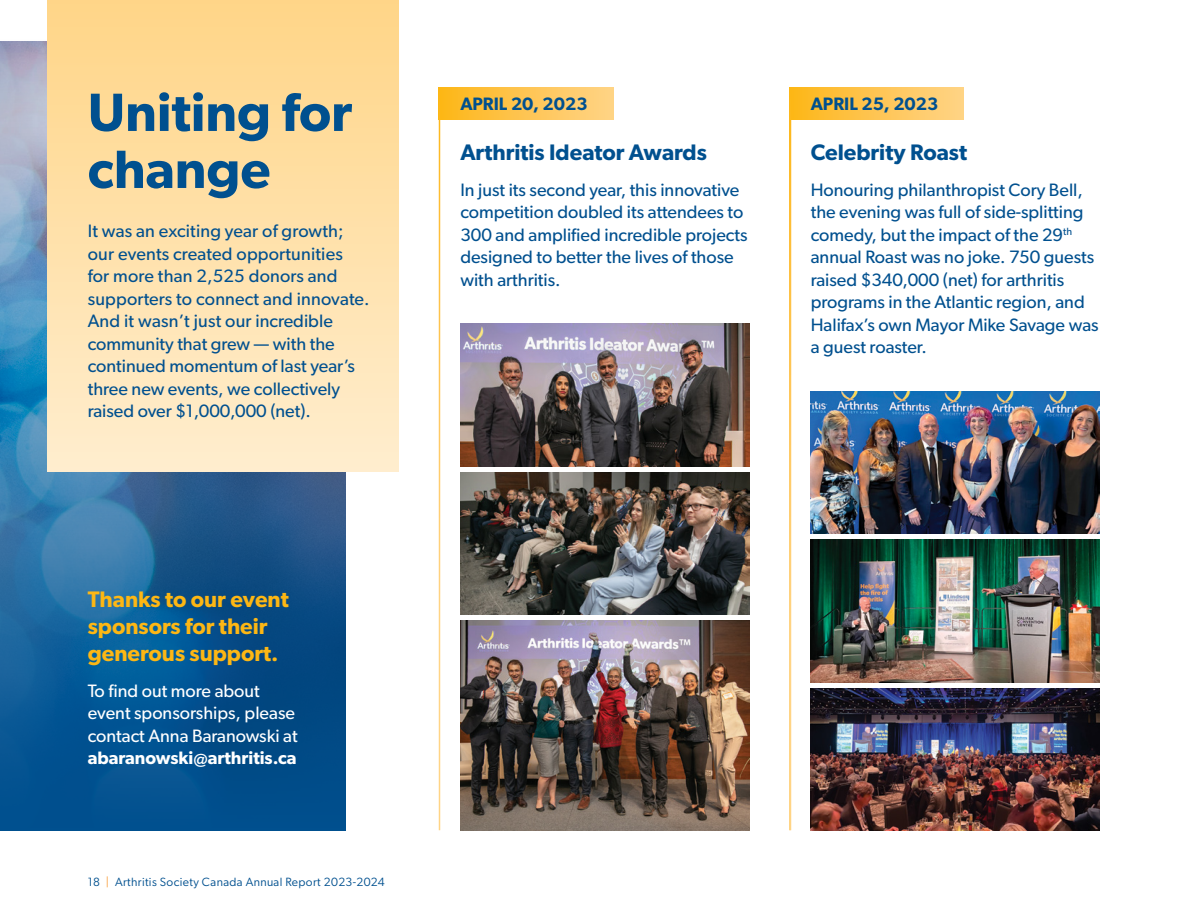
<style>
.page{position:relative;width:1188px;height:918px;background:#fff}
.page>*{position:absolute;margin:0;border:0;box-sizing:border-box;transform-origin:0 0}
.t1{font:600 54px/57px "Gibson";color:#00508f}
.t2{font:600 22.5px/27px "Gibson";color:#fdb714}
.t3{font:600 22.5px "Gibson";color:#00508f}
.t4{font:18px/22.5px "Gibson";color:#00508f}
.t5{font:18px/22.5px "Gibson";color:#fff}
.t6{font:600 18px "Gibson";color:#fff}
.t7{font:600 18px "Gibson";color:#00508f}
.t8{font:12px "Gibson";letter-spacing:.03em;color:#00508f}
.s1{color:#f89a34}
</style>
<div class="page">
<svg style="left:0;top:39px;width:346px;height:791px;background:#1f6399"></svg>
<div style="left:439px;top:88px;width:174px;height:31px;background:linear-gradient(to right,#fdb619,#ffd488)"></div>
<div style="left:789px;top:88px;width:174px;height:31px;background:linear-gradient(to right,#fdb619,#ffd488)"></div>
<hr style="left:439px;top:88px;width:1px;height:742px;background:#fff">
<hr style="left:789px;top:88px;width:1px;height:742px;background:#fff">
<hr style="left:790px;top:88px;width:1px;height:742px;background:#fff">
<div style="left:48px;top:0;width:350px;height:472px;background:linear-gradient(to bottom,#ffd587,#ffedce)"></div>
<img style="left:460px;top:324px;width:289px;height:142px">
<img style="left:811px;top:540px;width:289px;height:142px">
<img style="left:460px;top:472px;width:289px;height:142px">
<img style="left:811px;top:392px;width:289px;height:142px">
<img style="left:460px;top:620px;width:289px;height:210px">
<img style="left:811px;top:688px;width:289px;height:142px">
<h1 class="t1" style="left:88px;top:83px;width:266px">Uniting for change</h1>
<p class="t4" style="left:88px;top:220px;width:283px">It was an exciting year of growth; our events created opportunities<br>for more than 2,525 donors and supporters to connect and innovate.<br>And it wasn’t just our incredible community that grew — with the continued momentum of last year’s three new events, we collectively raised over $1,000,000 (net).</p>
<p class="t2" style="left:88px;top:585px;width:203px">Thanks to our event sponsors for their generous support.</p>
<p class="t5" style="left:88px;top:679px;width:211px">To find out more about event sponsorships, please contact Anna Baranowski at</p>
<p class="t6" style="left:88px;top:747px;width:210px">abaranowski@arthritis.ca</p>
<p class="t8" style="left:88px;top:875px;width:299px">18 <span class="s1">|</span> Arthritis Society Canada Annual Report 2023-2024</p>
<p class="t7" style="left:460px;top:93px;width:129px">APRIL 20, 2023</p>
<p class="t7" style="left:811px;top:93px;width:129px">APRIL 25, 2023</p>
<p class="t3" style="left:460px;top:139px;width:248px">Arthritis Ideator Awards</p>
<p class="t4" style="left:460px;top:178px;width:289px">In just its second year, this innovative competition doubled its attendees to 300 and amplified incredible projects designed to better the lives of those with arthritis.</p>
<p class="t3" style="left:811px;top:139px;width:158px">Celebrity Roast</p>
<p class="t4" style="left:811px;top:178px;width:289px">Honouring philanthropist Cory Bell, the evening was full of side-splitting comedy, but the impact of the 29<sup>th </sup>annual Roast was no joke. 750 guests raised $340,000 (net) for arthritis programs in the Atlantic region, and Halifax’s own Mayor Mike Savage was a guest roaster.</p>
</div>
